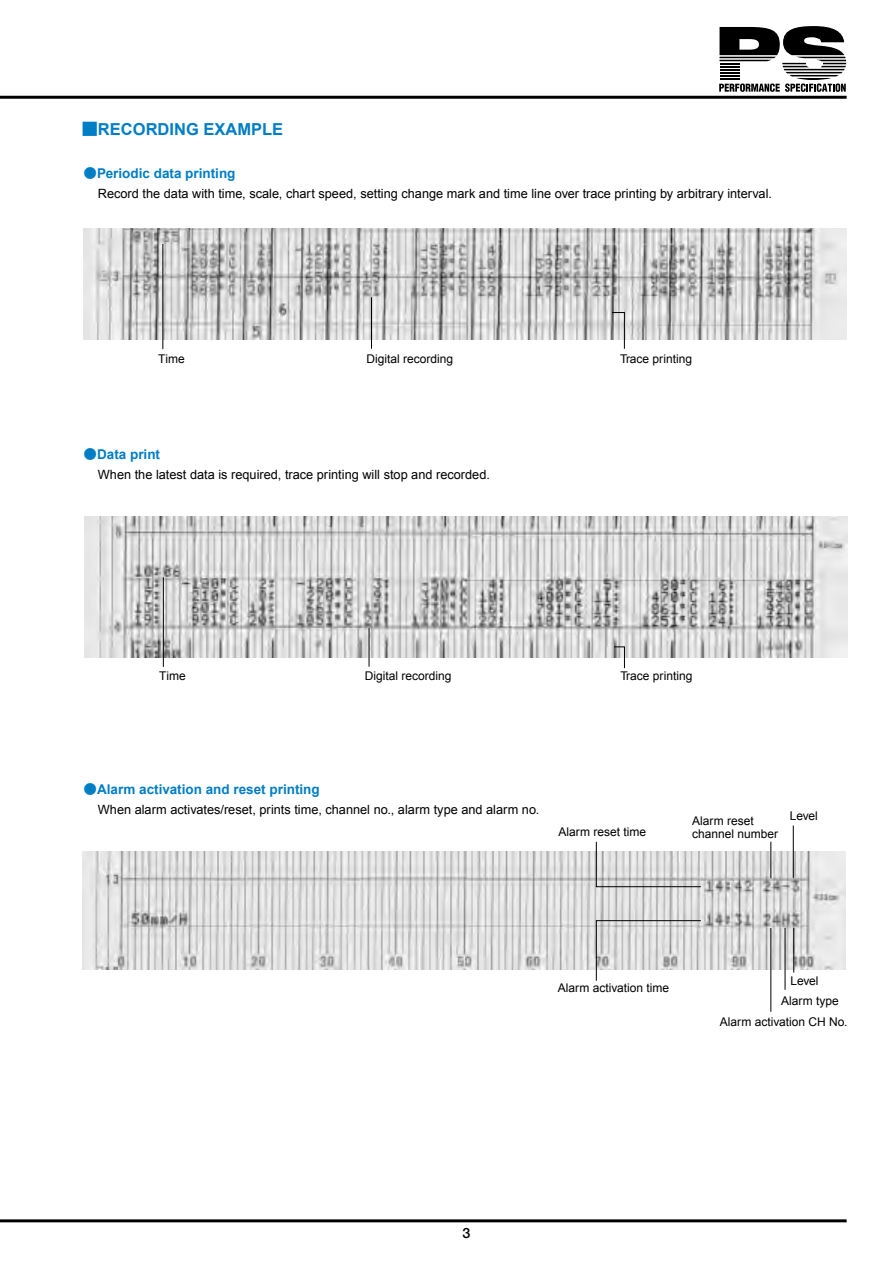
<style>
.page{position:relative;width:893px;height:1263px;background:#fff}
.page>*{position:absolute;margin:0;border:0;box-sizing:border-box;transform-origin:0 0}
.t1{font:700 16.5px "Arial";color:#007ec5}
.t2{font:700 14.25px "Futo Go B101";color:#000}
.t3{font:700 13.5px "Arial";color:#007ec5}
.t4{font:12.75px "Arial";color:#000}
.t5{font:12px/13.5px "Arial";color:#000}
.s1{font-family:"Futo Go B101"}
</style>
<div class="page">
<hr style="left:0;top:1219px;width:846px;height:3px;background:#000">
<hr style="left:0;top:96px;width:846px;height:3px;background:#000">
<svg style="left:719px;top:26px;width:127px;height:66px"></svg>
<img style="left:84px;top:517px;width:763px;height:140px">
<img style="left:83px;top:852px;width:762px;height:118px">
<img style="left:83px;top:228px;width:763px;height:112px">
<svg style="left:162px;top:243px;width:632px;height:769px"></svg>
<p class="t1" style="left:81px;top:118px;width:203px"><span class="s1">■</span>RECORDING EXAMPLE</p>
<p class="t3" style="left:84px;top:164px;width:153px"><span class="s1">●</span>Periodic data printing</p>
<p class="t4" style="left:98px;top:185px;width:675px">Record the data with time, scale, chart speed, setting change mark and time line over trace printing by arbitrary interval.</p>
<p class="t5" style="left:158px;top:352px;width:28px">Time</p>
<p class="t5" style="left:366px;top:352px;width:88px">Digital recording</p>
<p class="t5" style="left:620px;top:352px;width:73px">Trace printing</p>
<p class="t3" style="left:84px;top:445px;width:78px"><span class="s1">●</span>Data print</p>
<p class="t4" style="left:98px;top:466px;width:393px">When the latest data is required, trace printing will stop and recorded.</p>
<p class="t5" style="left:159px;top:669px;width:28px">Time</p>
<p class="t5" style="left:365px;top:669px;width:88px">Digital recording</p>
<p class="t5" style="left:620px;top:669px;width:73px">Trace printing</p>
<p class="t3" style="left:84px;top:781px;width:238px"><span class="s1">●</span>Alarm activation and reset printing</p>
<p class="t4" style="left:98px;top:801px;width:443px">When alarm activates/reset, prints time, channel no., alarm type and alarm no.</p>
<p class="t5" style="left:558px;top:826px;width:89px">Alarm reset time</p>
<p class="t5" style="left:692px;top:814px;width:87px">Alarm reset channel number</p>
<p class="t5" style="left:789px;top:809px;width:30px">Level</p>
<p class="t2" style="left:462px;top:1227px;width:9px">3</p>
<p class="t5" style="left:557px;top:981px;width:113px">Alarm activation time</p>
<p class="t5" style="left:781px;top:971px;width:59px;line-height:20.1px;text-indent:9px">Level<br>Alarm type</p>
<p class="t5" style="left:719px;top:1016px;width:129px">Alarm activation CH No.</p>
</div>
